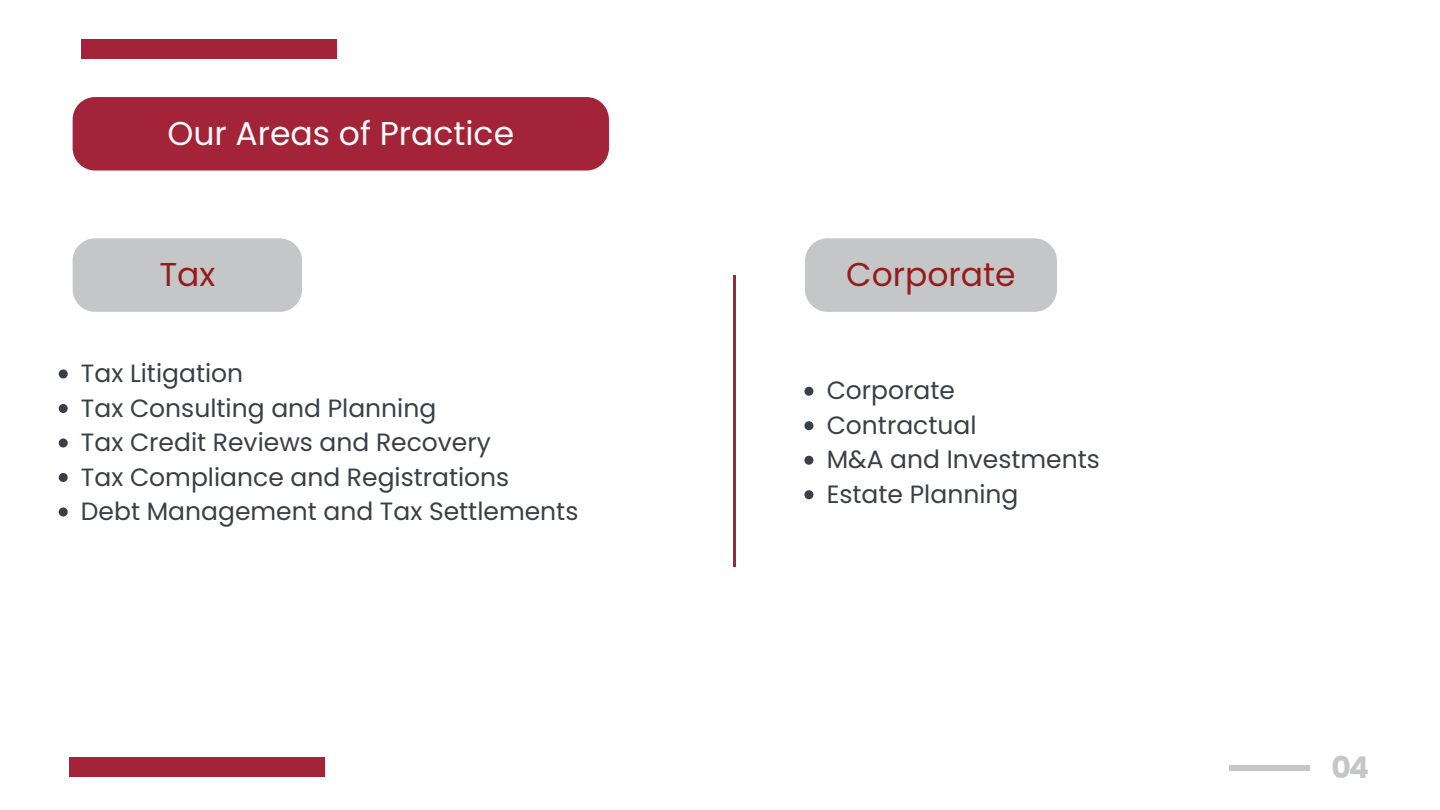
<style>
.page{position:relative;width:1440px;height:810px;background:#fff}
.page>*{position:absolute;margin:0;border:0;box-sizing:border-box;transform-origin:0 0}
.t1{font:33px "Poppins";color:#fdfbfa}
.t2{font:33px "Poppins";color:#961c1c}
.t3{font:700 30px "Poppins";color:#c5c6c8}
.t4{font:25px "Poppins";color:#3a3f47}
</style>
<div class="page">
<div style="left:81px;top:39px;width:256px;height:20px;background:#a32438"></div>
<div style="left:69px;top:757px;width:256px;height:20px;background:#a32438"></div>
<div style="left:1229px;top:765px;width:81px;height:5px;background:#c5c6c8"></div>
<div style="left:73px;top:238px;width:229px;height:74px;background:#c5c6c8;border-radius:22px"></div>
<div style="left:73px;top:97px;width:536px;height:74px;background:#a32438;border-radius:22px"></div>
<svg style="left:59px;top:369px;width:9px;height:9px"></svg>
<svg style="left:59px;top:404px;width:9px;height:9px"></svg>
<svg style="left:59px;top:438px;width:9px;height:9px"></svg>
<svg style="left:59px;top:473px;width:9px;height:9px"></svg>
<svg style="left:59px;top:507px;width:9px;height:9px"></svg>
<hr style="left:733px;top:275px;width:3px;height:292px;background:#a32438">
<div style="left:805px;top:238px;width:252px;height:74px;background:#c5c6c8;border-radius:22px"></div>
<svg style="left:804px;top:387px;width:9px;height:9px"></svg>
<svg style="left:804px;top:421px;width:9px;height:9px"></svg>
<svg style="left:804px;top:456px;width:9px;height:9px"></svg>
<svg style="left:804px;top:490px;width:9px;height:9px"></svg>
<h1 class="t1" style="left:167px;top:110px;width:348px">Our Areas of Practice</h1>
<h1 class="t2" style="left:159px;top:251px;width:57px">Tax</h1>
<p class="t4" style="left:81px;top:356px;width:164px">Tax Litigation</p>
<p class="t4" style="left:81px;top:390px;width:357px">Tax Consulting and Planning</p>
<p class="t4" style="left:81px;top:425px;width:411px">Tax Credit Reviews and Recovery</p>
<p class="t4" style="left:81px;top:459px;width:430px">Tax Compliance and Registrations</p>
<p class="t4" style="left:81px;top:494px;width:499px">Debt Management and Tax Settlements</p>
<p class="t2" style="left:846px;top:251px;width:171px">Corporate</p>
<p class="t4" style="left:827px;top:373px;width:130px">Corporate</p>
<p class="t4" style="left:827px;top:408px;width:151px">Contractual</p>
<p class="t4" style="left:827px;top:442px;width:275px">M&amp;A and Investments</p>
<p class="t4" style="left:827px;top:477px;width:193px">Estate Planning</p>
<h1 class="t3" style="left:1331px;top:747px;width:39px">04</h1>
</div>
